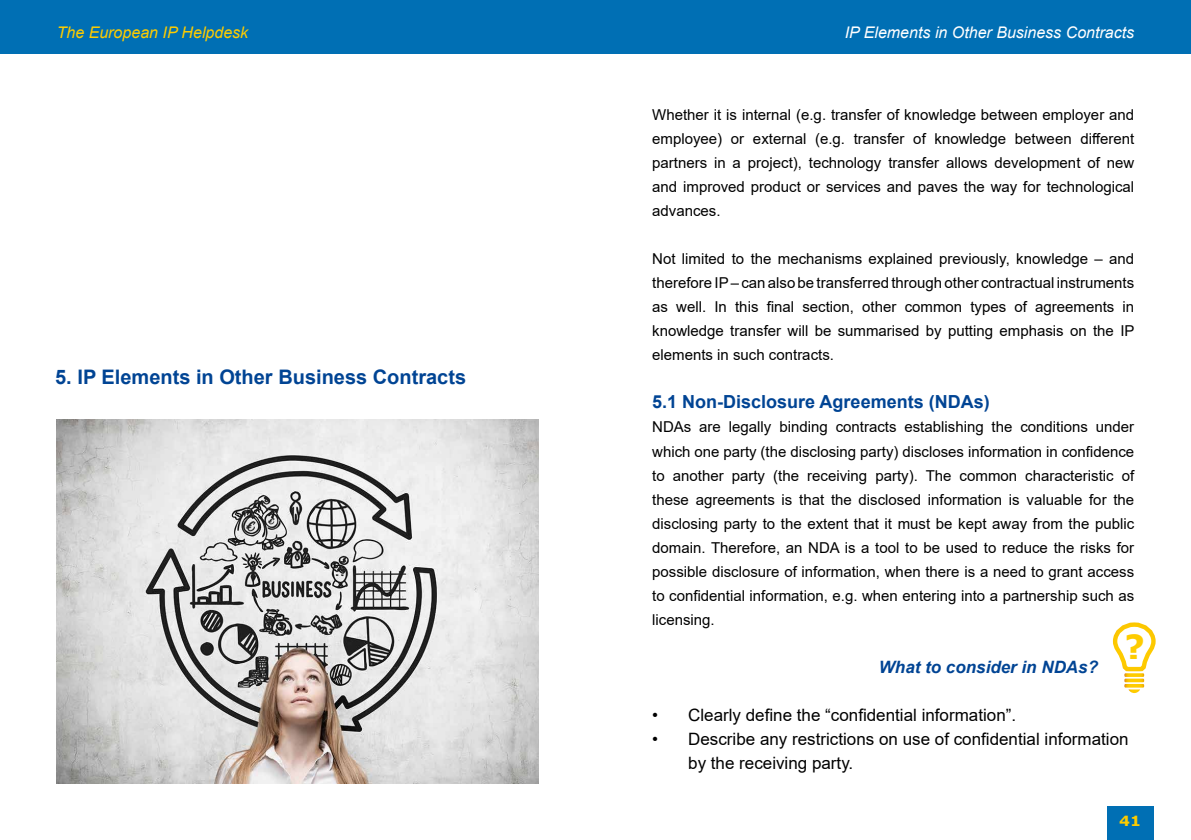
<style>
.page{position:relative;width:1191px;height:840px;background:#fff}
.page>*{position:absolute;margin:0;border:0;box-sizing:border-box;transform-origin:0 0}
.t1{font:700 33.2px "Verdana";color:#fecc00}
.t2{font:700 20px "Arial";color:#004494}
.t3{font:700 18px "Arial";color:#004494}
.t4{font:17px/24px "Arial";color:#000}
.t5{font:italic 700 17px "Arial";color:#004494}
.t6{font:italic 16px "Arial";color:#fff}
.t7{font:italic 16px "Arial";color:#fecc00}
.t8{font:15px/24px "Arial";color:#000;text-align:justify}
.t9{font:700 14px "Verdana";color:#fecc00;scale:1.1 1}
</style>
<div class="page">
<div style="left:1107px;top:806px;width:47px;height:33px;background:#006fb4"></div>
<div style="left:0;top:0;width:1191px;height:54px;background:#006fb4"></div>
<img style="left:57px;top:420px;width:482px;height:362px">
<svg style="left:1112px;top:622px;width:44px;height:70px"></svg>
<p class="t7" style="left:57px;top:22px;width:193px">The European IP Helpdesk</p>
<p class="t6" style="left:845px;top:22px;width:291px">IP Elements in Other Business Contracts</p>
<h2 class="t2" style="left:55px;top:363px;width:412px">5. IP Elements in Other Business Contracts</h2>
<p class="t8" style="left:652px;top:103px;width:483px">Whether it is internal (e.g. transfer of knowledge between employer and employee) or external (e.g. transfer of knowledge between different partners in a project), technology transfer allows development of new and improved product or services and paves the way for technological advances.</p>
<p class="t8" style="left:652px;top:247px;width:484px">Not limited to the mechanisms explained previously, knowledge – and therefore IP – can also be transferred through other contractual instruments as well. In this final section, other common types of agreements in knowledge transfer will be summarised by putting emphasis on the IP elements in such contracts.</p>
<p class="t3" style="left:652px;top:389px;width:339px">5.1 Non-Disclosure Agreements (NDAs)</p>
<p class="t8" style="left:652px;top:415px;width:483px">NDAs are legally binding contracts establishing the conditions under which one party (the disclosing party) discloses information in confidence to another party (the receiving party). The common characteristic of these agreements is that the disclosed information is valuable for the disclosing party to the extent that it must be kept away from the public domain. Therefore, an NDA is a tool to be used to reduce the risks for possible disclosure of information, when there is a need to grant access to confidential information, e.g. when entering into a partnership such as licensing.</p>
<p class="t5" style="left:879px;top:655px;width:221px">What to consider in NDAs?</p>
<p class="t4" style="left:652px;top:702px;width:365px">• Clearly define the “confidential information”.</p>
<p class="t4" style="left:688px;top:726px;width:442px;text-indent:-36px">• Describe any restrictions on use of confidential information by the receiving party.</p>
<h1 class="t1" style="left:1124px;top:623px;width:22px">?</h1>
<p class="t9" style="left:1119px;top:810px;width:21px">41</p>
</div>
